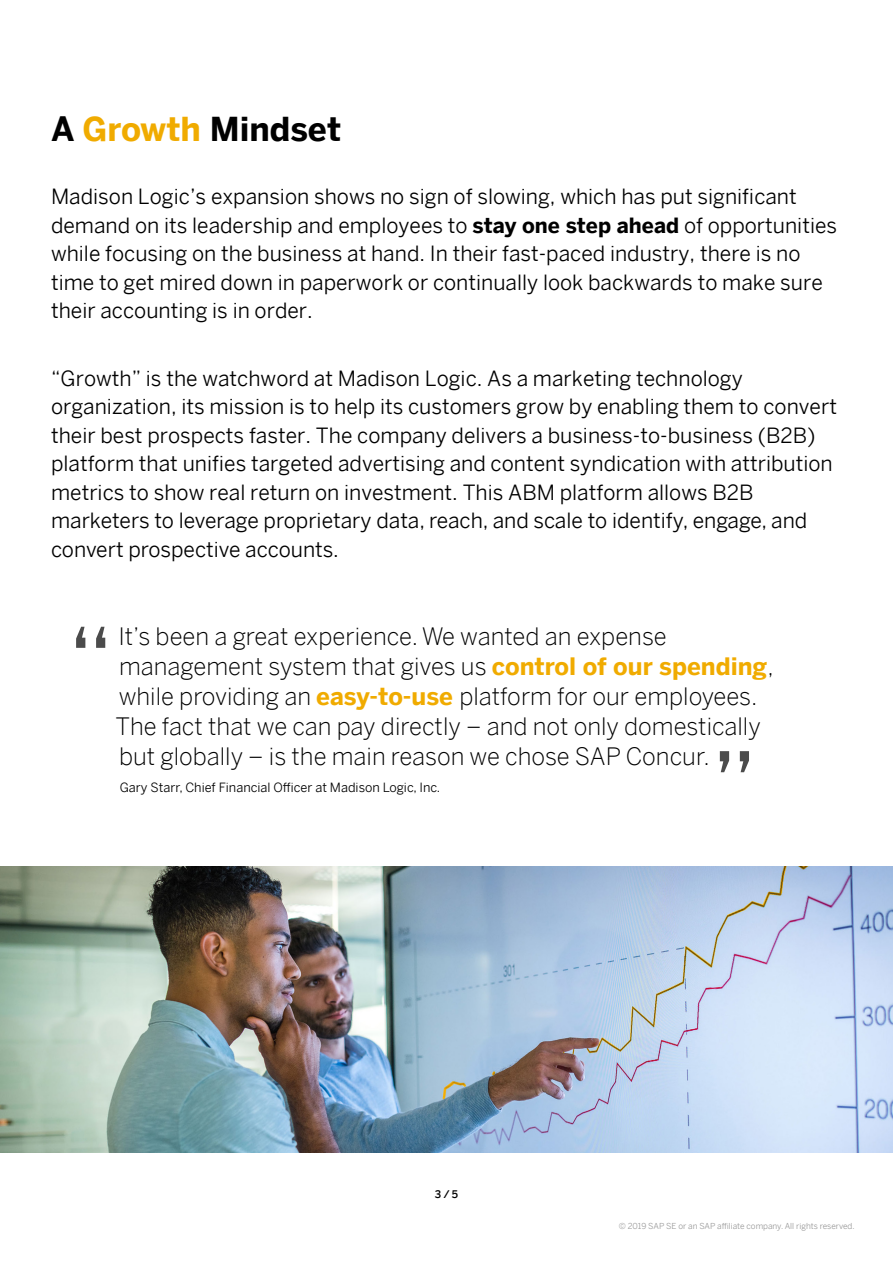
<style>
.page{position:relative;width:893px;height:1263px;background:#fff}
.page>*{position:absolute;margin:0;border:0;box-sizing:border-box;transform-origin:0 0}
.CS____03_Quote_autho{font:108px "Benton Sans";color:#4b4b4b}
.CS____01_Section_Hea{font:700 33px "Benton Sans";color:#000}
.CS____03_Quote_call{font:300 24px/30px "Benton Sans";color:#000}
.CS____02_Content_Lea{font:21px/28.5px "Benton Sans";color:#000}
.CS____03_Quote_autho-2{font:12.75px "Benton Sans";color:#000}
.t1{font:500 10.5px "Benton Sans";color:#000}
.t2{font:8.25px "Benton Sans";color:#999}
.s1{color:#f0ab00}
.s2{font-weight:700}
.s3{font-weight:700;color:#f0ab00}
</style>
<div class="page">
<img style="left:0;top:866px;width:893px;height:286px">
<p class="CS____01_Section_Hea" style="left:51px;top:105px;width:292px">A <span class="s1">Growth</span> Mindset</p>
<p class="CS____02_Content_Lea" style="left:51px;top:179px;width:788px">Madison Logic’s expansion shows no sign of slowing, which has put significant demand on its leadership and employees to <span class="s2">stay one step ahead</span> of opportunities while focusing on the business at hand. In their fast-paced industry, there is no time to get mired down in paperwork or continually look backwards to make sure their accounting is in order.</p>
<p class="CS____02_Content_Lea" style="left:51px;top:361px;width:787px">“Growth” is the watchword at Madison Logic. As a marketing technology organization, its mission is to help its customers grow by enabling them to convert their best prospects faster. The company delivers a business-to-business (B2B) platform that unifies targeted advertising and content syndication with attribution metrics to show real return on investment. This ABM platform allows B2B marketers to leverage proprietary data, reach, and scale to identify, engage, and convert prospective accounts.</p>
<p class="CS____03_Quote_autho" style="left:66px;top:575px;width:50px">“</p>
<p class="CS____03_Quote_call" style="left:115px;top:618px;width:660px">It’s been a great experience. We wanted an expense management system that gives us <span class="s3">control of our spending</span>, while providing an <span class="s3">easy-to-use</span> platform for our employees.<br>The fact that we can pay directly – and not only domestically but globally – is the main reason we chose SAP Concur.</p>
<p class="CS____03_Quote_autho-2" style="left:120px;top:776px;width:322px">Gary Starr, Chief Financial Officer at Madison Logic, Inc.</p>
<p class="CS____03_Quote_autho" style="left:710px;top:700px;width:50px">”</p>
<p class="t1" style="left:435px;top:1185px;width:25px">3 / 5</p>
<p class="t2" style="left:619px;top:1219px;width:238px">© 2019 SAP SE or an SAP affiliate company. All rights reserved.</p>
</div>
